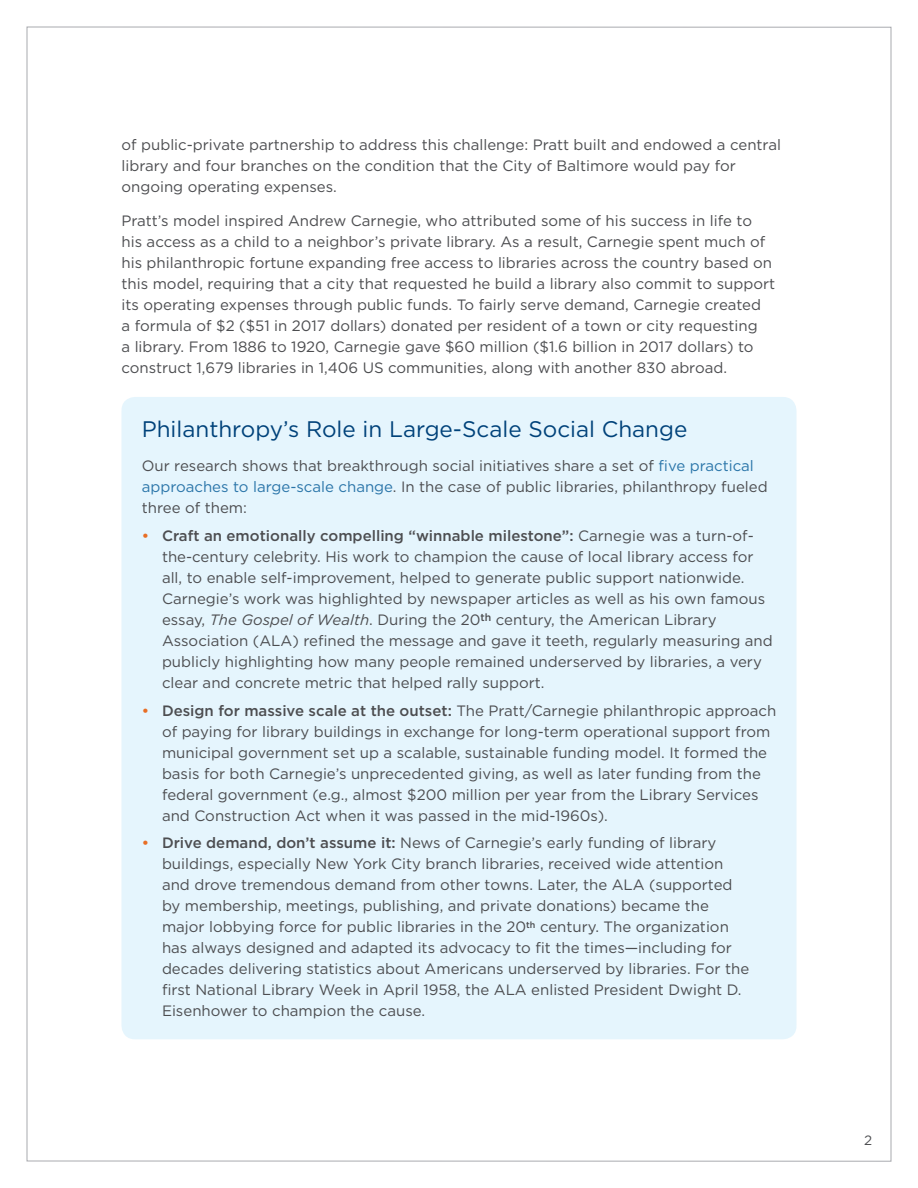
<style>
.page{position:relative;width:918px;height:1188px;background:#fff}
.page>*{position:absolute;margin:0;border:0;box-sizing:border-box;transform-origin:0 0}
.t1{font:22.5px "Gotham";color:#00427a}
.t2{font:15px/21px "Gotham";color:#4c4d50}
.t3{font:13.5px "Gotham";color:#4c4d50}
.s1{color:#2a75a9}
.s2{font-weight:500;color:#e86e25}
.s3{font-weight:500}
.s4{font-style:italic}
</style>
<div class="page">
<div style="left:122px;top:397px;width:674px;height:642px;background:#e5f5fd;border-radius:14px"></div>
<p class="t2" style="left:122px;top:134px;width:661px">of public-private partnership to address this challenge: Pratt built and endowed a central library and four branches on the condition that the City of Baltimore would pay for ongoing operating expenses.</p>
<p class="t2" style="left:122px;top:210px;width:655px">Pratt’s model inspired Andrew Carnegie, who attributed some of his success in life to his access as a child to a neighbor’s private library. As a result, Carnegie spent much of his philanthropic fortune expanding free access to libraries across the country based on this model, requiring that a city that requested he build a library also commit to support its operating expenses through public funds. To fairly serve demand, Carnegie created<br>a formula of $2 ($51 in 2017 dollars) donated per resident of a town or city requesting<br>a library. From 1886 to 1920, Carnegie gave $60 million ($1.6 billion in 2017 dollars) to construct 1,679 libraries in 1,406 US communities, along with another 830 abroad.</p>
<h1 class="t1" style="left:142px;top:414px;width:547px">Philanthropy’s Role in Large-Scale Social Change</h1>
<p class="t2" style="left:142px;top:455px;width:627px">Our research shows that breakthrough social initiatives share a set of <span class="s1">five practical approaches to large-scale change</span>. In the case of public libraries, philanthropy fueled three of them:</p>
<p class="t2" style="left:162px;top:525px;width:612px;text-indent:-20px"><span class="s2">•</span> <span class="s3">Craft an emotionally compelling “winnable milestone”:</span> Carnegie was a turn-of&shy;the-century celebrity. His work to champion the cause of local library access for all, to enable self-improvement, helped to generate public support nationwide.<br>Carnegie’s work was highlighted by newspaper articles as well as his own famous essay, <span class="s4">The Gospel of Wealth</span>. During the 20<sup>th</sup> century, the American Library Association (ALA) refined the message and gave it teeth, regularly measuring and publicly highlighting how many people remained underserved by libraries, a very clear and concrete metric that helped rally support.</p>
<p class="t2" style="left:162px;top:700px;width:616px;text-indent:-20px"><span class="s2">•</span> <span class="s3">Design for massive scale at the outset:</span> The Pratt/Carnegie philanthropic approach of paying for library buildings in exchange for long-term operational support from municipal government set up a scalable, sustainable funding model. It formed the basis for both Carnegie’s unprecedented giving, as well as later funding from the federal government (e.g., almost $200 million per year from the Library Services and Construction Act when it was passed in the mid-1960s).</p>
<p class="t2" style="left:162px;top:832px;width:589px;text-indent:-20px"><span class="s2">•</span> <span class="s3">Drive demand, don’t assume it:</span> News of Carnegie’s early funding of library buildings, especially New York City branch libraries, received wide attention and drove tremendous demand from other towns. Later, the ALA (supported by membership, meetings, publishing, and private donations) became the major lobbying force for public libraries in the 20<sup>th</sup> century. The organization has always designed and adapted its advocacy to fit the times—including for decades delivering statistics about Americans underserved by libraries. For the first National Library Week in April 1958, the ALA enlisted President Dwight D.<br>Eisenhower to champion the cause.</p>
<p class="t3" style="left:864px;top:1131px;width:10px">2</p>
</div>
